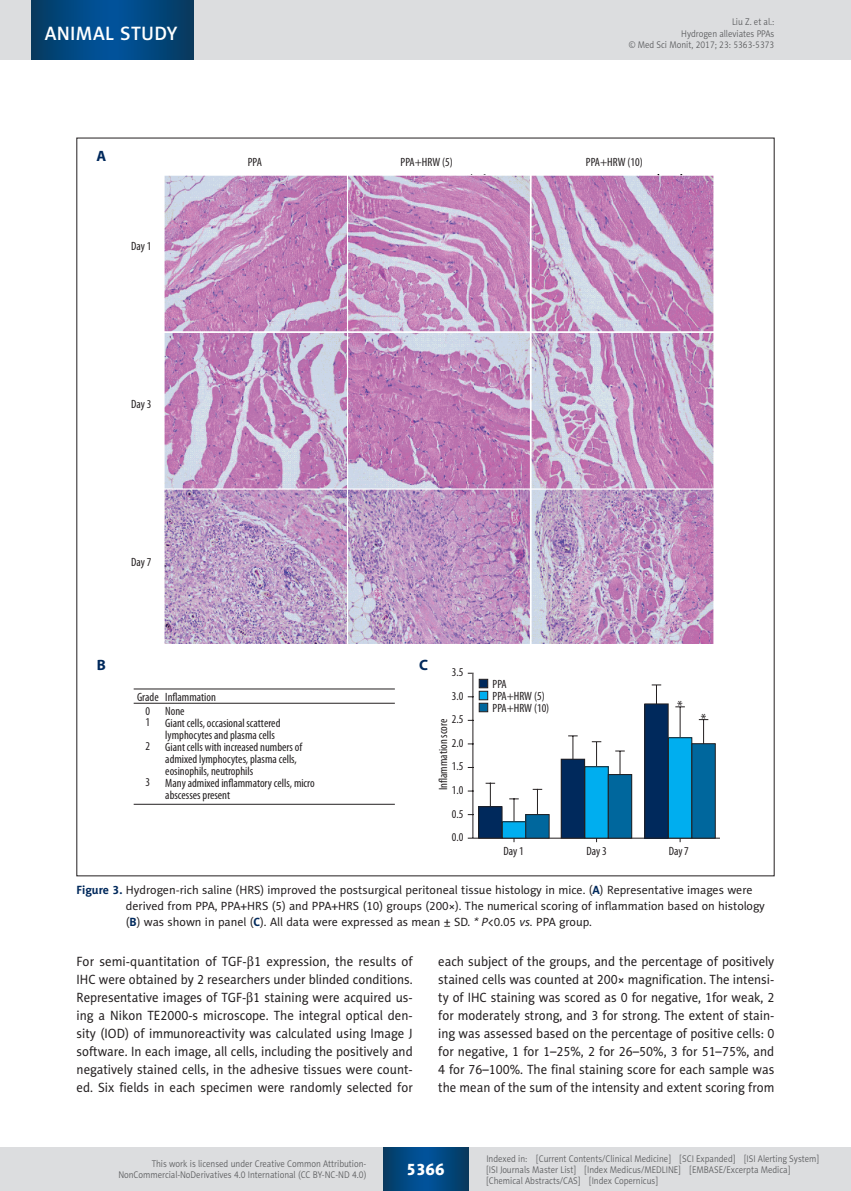
<style>
.page{position:relative;width:851px;height:1191px;background:#fff}
.page>*{position:absolute;margin:0;border:0;box-sizing:border-box;transform-origin:0 0}
.t1{font:19.5px "Naomi Sans EFN Medium";letter-spacing:.015em;color:#fff}
.t2{font:16.5px "Naomi Sans EFN Heavy";color:#fff}
.t3{font:700 15px "Myriad Pro";color:#00295c}
.t4{font:condensed 15px "Myriad Pro";color:#231f20}
.MSM_Body{font:13.5px/18px "Naomi Sans EFN";color:#231f20;text-align:justify;scale:.96 1}
.MSM_Body-2{font:13.5px/18px "Naomi Sans EFN";color:#231f20;text-align:justify;scale:.95 1}
.t5{font:condensed 12px/12px "Myriad Pro";color:#231f20}
.MSM_Rycina_tytul{font:12px/15.8px "Naomi Sans EFN";color:#231f20}
.t6{font:9.75px/11.2px "Naomi Sans EFN Light";color:#57585a;text-align:right;scale:.9 1}
.s1{font-weight:700;color:#00295c}
.s2{font-style:italic}
.s3{font-family:"Standard Sym L"}
</style>
<div class="page">
<img style="left:164px;top:174px;width:549px;height:470px">
<hr style="left:134px;top:703px;width:261px;height:1px;background:#231f20">
<hr style="left:134px;top:688px;width:261px;height:1px;background:#231f20">
<hr style="left:134px;top:804px;width:261px;height:1px;background:#231f20">
<hr style="left:467px;top:837px;width:252px;height:1px;background:#231f20">
<hr style="left:472px;top:674px;width:1px;height:164px;background:#231f20">
<svg style="left:467px;top:684px;width:242px;height:159px"></svg>
<div style="left:691px;top:743px;width:24px;height:95px;background:#00679d;border:1px solid #231f20"></div>
<div style="left:479px;top:679px;width:9px;height:9px;background:#00295c;border:1px solid #231f20"></div>
<div style="left:479px;top:691px;width:9px;height:9px;background:#00aeef;border:1px solid #231f20"></div>
<div style="left:479px;top:703px;width:9px;height:9px;background:#00679d;border:1px solid #231f20"></div>
<div style="left:0;top:1148px;width:850px;height:43px;background:#dcdddf"></div>
<svg style="left:383px;top:1147px;width:85px;height:43px;background:#02477e"></svg>
<div style="left:0;top:0;width:850px;height:60px;background:#dcdddf"></div>
<hr style="left:850px;top:0;width:1px;height:60px;background:#dcdddf">
<svg style="left:32px;top:0;width:161px;height:60px;background:#02477f"></svg>
<h1 class="t1" style="left:45px;top:22px;width:134px">ANIMAL STUDY</h1>
<p class="t3" style="left:96px;top:147px;width:11px">A</p>
<p class="t5" style="left:131px;top:241px;width:22px">Day 1</p>
<p class="t5" style="left:131px;top:398px;width:22px">Day 3</p>
<p class="t5" style="left:131px;top:556px;width:22px">Day 7</p>
<p class="t5" style="left:248px;top:156px;width:16px">PPA</p>
<p class="t6" style="left:628px;top:16px;width:163px">Liu Z. et al.:<br>Hydrogen alleviates PPAs<br>© Med Sci Monit, 2017; 23: 5363-5373</p>
<p class="t5" style="left:400px;top:156px;width:54px">PPA+HRW (5)</p>
<p class="t5" style="left:586px;top:156px;width:58px">PPA+HRW (10)</p>
<p class="t3" style="left:97px;top:655px;width:11px">B</p>
<p class="t3" style="left:419px;top:655px;width:10px">C</p>
<p class="t5" style="left:452px;top:660px;width:13px;line-height:23.7px;text-align:justify">3.5<br>3.0<br>2.5<br>2.0<br>1.5<br>1.0<br>0.5<br>0.0</p>
<p class="t5" style="left:492px;top:678px;width:58px">PPA<br>PPA+HRW (5)<br>PPA+HRW (10)</p>
<p class="t5" style="left:145px;top:691px;width:72px;line-height:13.8px;text-indent:-9px">Grade Inflammation<br>0</p>
<p class="t5" style="left:145px;top:710px;width:6px;line-height:24px">1<br>2</p>
<p class="t5" style="left:145px;top:776px;width:6px">3</p>
<p class="t4" style="left:677px;top:698px;width:7px">*</p>
<p class="t5" style="left:165px;top:705px;width:151px">None<br>Giant cells, occasional scattered lymphocytes and plasma cells<br>Giant cells with increased numbers of admixed lymphocytes, plasma cells, eosinophils, neutrophils<br>Many admixed inflammatory cells, micro abscesses present</p>
<p class="t4" style="left:700px;top:711px;width:7px">*</p>
<p class="t5" style="left:437px;top:790px;width:73px;rotate:-90deg">Inflammation score</p>
<p class="t5" style="left:503px;top:845px;width:22px">Day 1</p>
<p class="t5" style="left:586px;top:845px;width:22px">Day 3</p>
<p class="t5" style="left:668px;top:845px;width:22px">Day 7</p>
<p class="MSM_Rycina_tytul" style="left:126px;top:882px;width:640px;text-indent:-49px"><span class="s1">Figure 3.</span> Hydrogen-rich saline (HRS) improved the postsurgical peritoneal tissue histology in mice. (<span class="s1">A</span>) Representative images were derived from PPA, PPA+HRS (5) and PPA+HRS (10) groups (200×). The numerical scoring of inflammation based on histology (<span class="s1">B</span>) was shown in panel (<span class="s1">C</span>). All data were expressed as mean ± SD. <span class="s2">* P</span>&lt;0.05 <span class="s2">vs.</span> PPA group.</p>
<p class="MSM_Body" style="left:77px;top:952px;width:351px">For semi-quantitation of TGF-<span class="s3">b</span>1 expression, the results of IHC were obtained by 2 researchers under blinded conditions.<br>Representative images of TGF-<span class="s3">b</span>1 staining were acquired us&shy;ing a Nikon TE2000-s microscope. The integral optical den&shy;sity (IOD) of immunoreactivity was calculated using Image J software. In each image, all cells, including the positively and negatively stained cells, in the adhesive tissues were count&shy;ed. Six fields in each specimen were randomly selected for</p>
<p class="MSM_Body-2" style="left:438px;top:952px;width:355px">each subject of the groups, and the percentage of positively stained cells was counted at 200× magnification. The intensi&shy;ty of IHC staining was scored as 0 for negative, 1for weak, 2 for moderately strong, and 3 for strong. The extent of stain&shy;ing was assessed based on the percentage of positive cells: 0 for negative, 1 for 1–25%, 2 for 26–50%, 3 for 51–75%, and 4 for 76–100%. The fi nal staining score for each sample was the mean of the sum of the intensity and extent scoring from</p>
<p class="t6" style="left:118px;top:1158px;width:277px">This work is licensed under Creative Common Attribution-<br>NonCommercial-NoDerivatives 4.0 International (CC BY-NC-ND 4.0)</p>
<p class="t2" style="left:406px;top:1159px;width:40px">5366</p>
<p class="t6" style="left:486px;top:1152px;width:371px;text-align:left">Indexed in: [Current Contents/Clinical Medicine] [SCI Expanded] [ISI Alerting System] [ISI Journals Master List] [Index Medicus/MEDLINE] [EMBASE/Excerpta Medica] [Chemical Abstracts/CAS] [Index Copernicus]</p>
</div>
